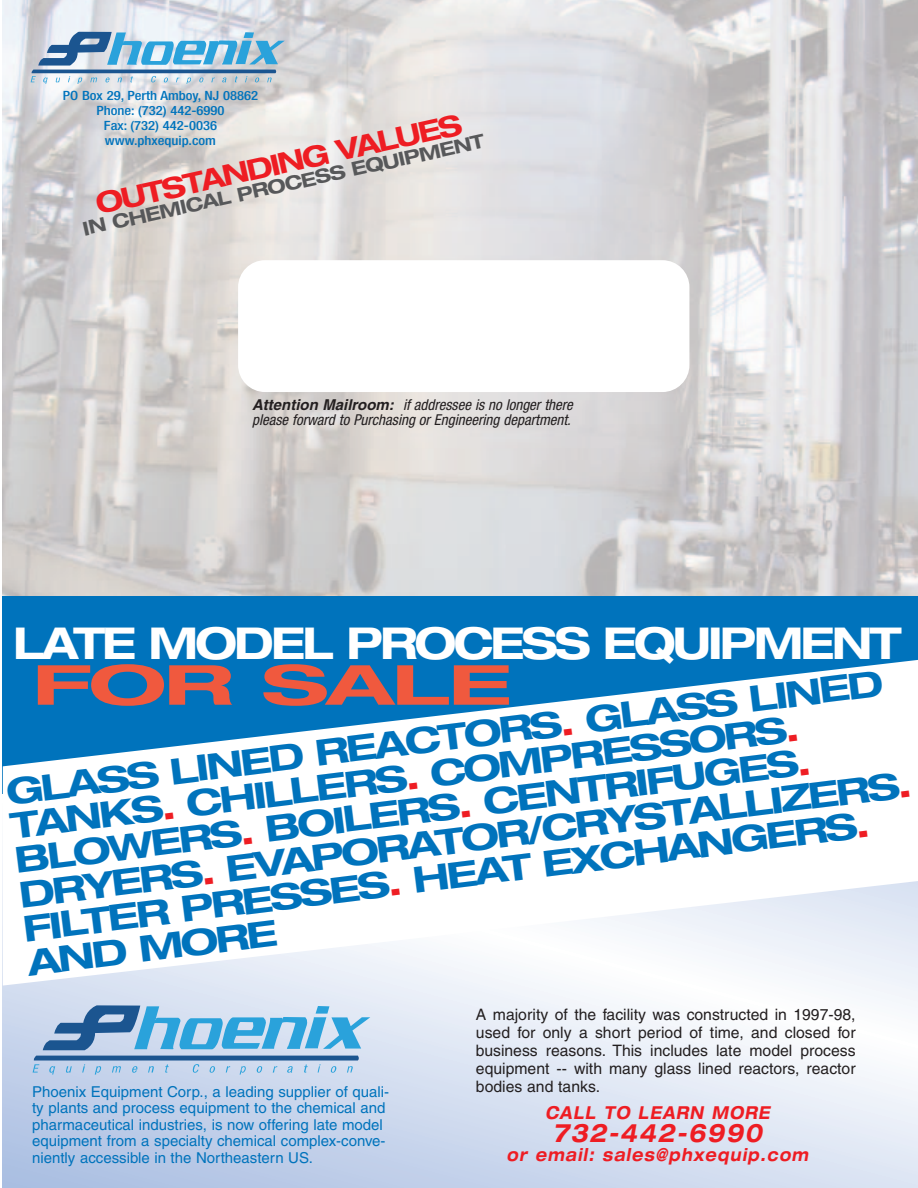
<style>
.page{position:relative;width:918px;height:1188px;background:#fff}
.page>*{position:absolute;margin:0;border:0;box-sizing:border-box;transform-origin:0 0}
.t1{font:700 expanded 55.2px "Helvetica Neue";letter-spacing:-.035em;color:#f0593e;scale:1.49 1}
.t2{font:700 expanded 43.95px "Helvetica Neue";letter-spacing:-.065em;color:#fff}
.t3{font:700 expanded 36px/34.7px "Helvetica Neue";color:#0073bc;scale:1.11 1}
.t4{font:700 expanded 28.8px "Helvetica Neue";color:#ee1d23}
.t5{font:italic 700 expanded 25.5px "Helvetica Neue";letter-spacing:.08em;color:#ee1d23;scale:.82 1}
.t6{font:700 expanded 19.2px "Helvetica Neue";color:#57585a}
.t7{font:italic 700 expanded 17.85px "Helvetica Neue";letter-spacing:.08em;color:#ee1d23;scale:.82 1}
.t8{font:15.75px/18px "Helvetica";color:#231f20;text-align:justify}
.t9{font:15px/16.5px "Helvetica";color:#0073bc}
.t10{font:italic condensed 15px/15px "Helvetica Neue";color:#231f20}
.t11{font:500 condensed 12.75px/15px "Helvetica Neue";color:#0073bc;text-align:center;scale:1.14 1}
.s1{font-family:"Helvetica";font-weight:700;font-stretch:normal}
.s2{color:#ee1d23}
</style>
<div class="page">
<img style="left:3px;top:0;width:915px;height:596px">
<svg style="left:31px;top:32px;width:254px;height:52px;background:#9abdd5"></svg>
<div style="left:238px;top:260px;width:451px;height:132px;background:#fff;border-radius:27px"></div>
<svg style="left:3px;top:986px;width:915px;height:202px"></svg>
<div style="left:3px;top:596px;width:915px;height:198px;background:#0073bc"></div>
<svg style="left:3px;top:660px;width:915px;height:326px"></svg>
<svg style="left:43px;top:1005px;width:327px;height:45px;background:#86b9dc"></svg>
<svg style="left:33px;top:1056px;width:327px;height:19px;background:#9ab6d6"></svg>
<p class="t11" style="left:63px;top:89px;width:173px">PO Box 29, Perth Amboy, NJ 08862<br>Phone: (732) 442-6990<br>Fax: (732) 442-0036 www.phxequip.com</p>
<h3 class="t4" style="left:94px;top:192px;width:376px;rotate:-12deg">OUTSTANDING VALUES</h3>
<p class="t6" style="left:81px;top:221px;width:412px;rotate:-12deg">IN CHEMICAL PROCESS EQUIPMENT</p>
<p class="t10" style="left:252px;top:398px;width:322px"><span class="s1">Attention Mailroom:</span> if addressee is no longer there please forward to Purchasing or Engineering department.</p>
<h2 class="t2" style="left:13px;top:627px;width:890px">LATE MODEL PROCESS EQUIPMENT</h2>
<h1 class="t1" style="left:32px;top:665px;width:324px">FOR SALE</h1>
<h3 class="t3" style="left:4px;top:777px;width:812px;rotate:-7deg">GLASS LINED REACTORS<span class="s2">.</span> GLASS LINED<br>TANKS<span class="s2">.</span> CHILLERS<span class="s2">.</span> COMPRESSORS<span class="s2">.<br></span>BLOWERS<span class="s2">.</span> BOILERS<span class="s2">.</span> CENTRIFUGES<span class="s2">.<br></span>DRYERS<span class="s2">.</span> EVAPORATOR/CRYSTALLIZERS<span class="s2">.<br></span>FILTER PRESSES<span class="s2">.</span> HEAT EXCHANGERS<span class="s2">.<br></span>AND MORE</h3>
<p class="t9" style="left:32px;top:1085px;width:359px">Phoenix Equipment Corp., a leading supplier of quali&shy;ty plants and process equipment to the chemical and pharmaceutical industries, is now offering late model equipment from a specialty chemical complex-conve&shy;niently accessible in the Northeastern US.</p>
<p class="t8" style="left:476px;top:1007px;width:381px">A majority of the facility was constructed in 1997-98, used for only a short period of time, and closed for business reasons. This includes late model process equipment -- with many glass lined reactors, reactor bodies and tanks.</p>
<p class="t7" style="left:545px;top:1106px;width:276px">CALL TO LEARN MORE</p>
<h3 class="t5" style="left:553px;top:1123px;width:257px">732-442-6990</h3>
<p class="t7" style="left:506px;top:1148px;width:370px">or email: sales@phxequip.com</p>
</div>
